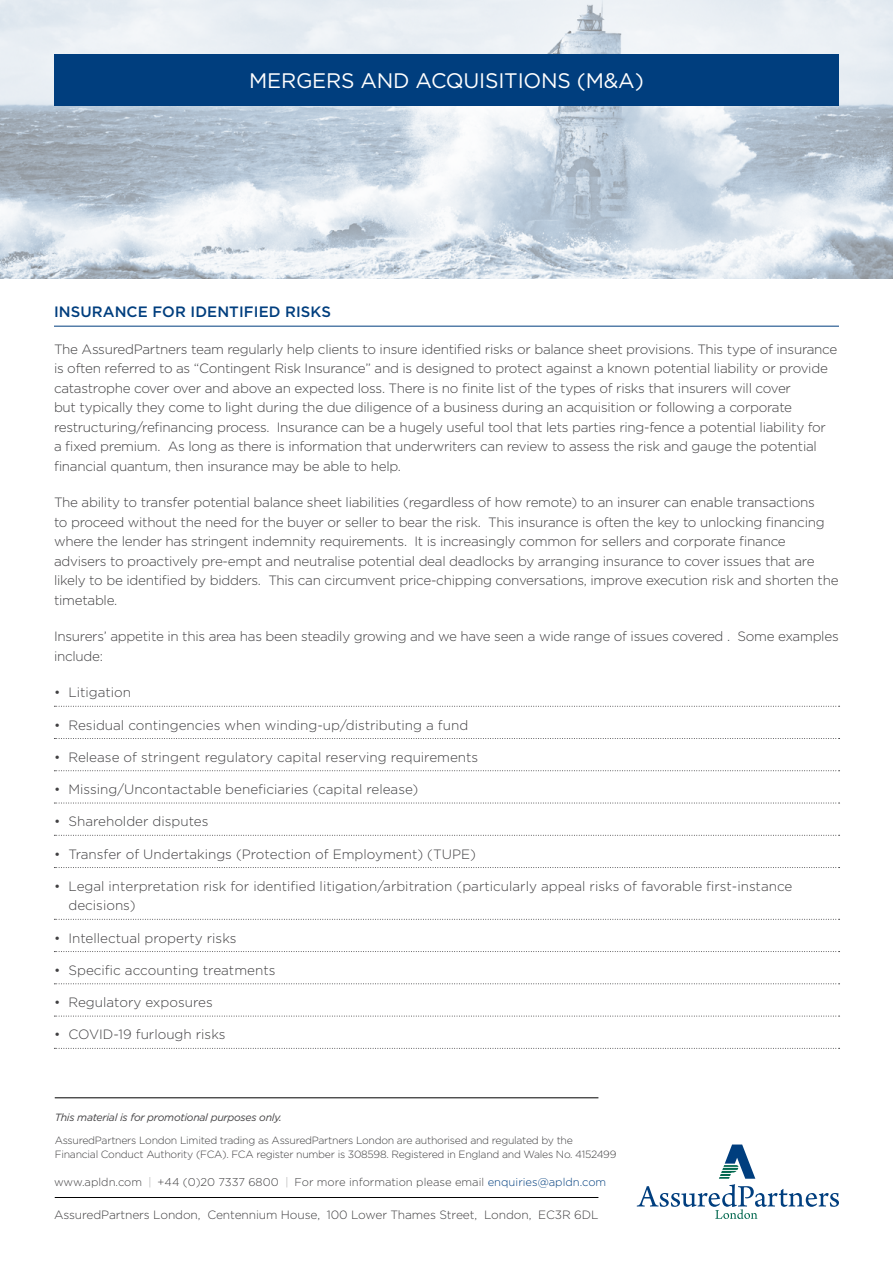
<style>
.page{position:relative;width:893px;height:1263px;background:#fff}
.page>*{position:absolute;margin:0;border:0;box-sizing:border-box;transform-origin:0 0}
.t1{font:21px "Gotham";letter-spacing:-.01em;color:#fff}
.t2{font:500 15px "Gotham";letter-spacing:.005em;color:#003e7e}
.t3{font:300 13.5px/19.5px "Gotham";letter-spacing:-.02em;color:#414042}
.t4{font:300 13.5px/19.5px "Gotham";color:#414042}
.t5{font:300 12px "Gotham";letter-spacing:-.01em;color:#414042}
.t6{font:300 11.25px "Gotham";color:#414042}
.t7{font:300 10.5px/13.5px "Gotham";letter-spacing:-.025em;color:#414042}
.t8{font:italic 10.5px "Gotham";letter-spacing:-.025em;color:#414042}
.s1{font-weight:100}
.s2{color:#003e7e}
</style>
<div class="page">
<img style="left:0;top:0;width:893px;height:279px">
<div style="left:54px;top:54px;width:785px;height:52px;background:#003e7e"></div>
<hr style="left:55px;top:1197px;width:543px;height:1px;background:#000">
<hr style="left:55px;top:1097px;width:543px;height:1px;background:#000">
<svg style="left:637px;top:1144px;width:202px;height:75px"></svg>
<hr style="left:54px;top:326px;width:785px;height:1px;background:#003e7e">
<svg style="left:54px;top:706px;width:786px;height:1px"></svg>
<svg style="left:54px;top:738px;width:786px;height:1px"></svg>
<svg style="left:54px;top:770px;width:786px;height:1px"></svg>
<svg style="left:54px;top:803px;width:786px;height:1px"></svg>
<svg style="left:54px;top:835px;width:786px;height:1px"></svg>
<svg style="left:54px;top:867px;width:786px;height:1px"></svg>
<svg style="left:54px;top:919px;width:786px;height:1px"></svg>
<svg style="left:54px;top:951px;width:786px;height:1px"></svg>
<svg style="left:54px;top:983px;width:786px;height:1px"></svg>
<svg style="left:54px;top:1016px;width:786px;height:1px"></svg>
<svg style="left:54px;top:1048px;width:786px;height:1px"></svg>
<h1 class="t1" style="left:249px;top:67px;width:396px">MERGERS AND ACQUISITIONS (M&amp;A)</h1>
<p class="t2" style="left:54px;top:302px;width:279px">INSURANCE FOR IDENTIFIED RISKS</p>
<p class="t3" style="left:54px;top:339px;width:785px">The AssuredPartners team regularly help clients to insure identified risks or balance sheet provisions. This type of insurance is often referred to as “Contingent Risk Insurance” and is designed to protect against a known potential liability or provide catastrophe cover over and above an expected loss. There is no finite list of the types of risks that insurers will cover<br>but typically they come to light during the due diligence of a business during an acquisition or following a corporate restructuring/refinancing process. Insurance can be a hugely useful tool that lets parties ring-fence a potential liability for<br>a fixed premium. As long as there is information that underwriters can review to assess the risk and gauge the potential financial quantum, then insurance may be able to help.</p>
<p class="t3" style="left:54px;top:492px;width:786px">The ability to transfer potential balance sheet liabilities (regardless of how remote) to an insurer can enable transactions<br>to proceed without the need for the buyer or seller to bear the risk. This insurance is often the key to unlocking financing where the lender has stringent indemnity requirements. It is increasingly common for sellers and corporate finance advisers to proactively pre-empt and neutralise potential deal deadlocks by arranging insurance to cover issues that are likely to be identified by bidders. This can circumvent price-chipping conversations, improve execution risk and shorten the timetable.</p>
<p class="t3" style="left:54px;top:626px;width:786px">Insurers’ appetite in this area has been steadily growing and we have seen a wide range of issues covered . Some examples include:</p>
<p class="t4" style="left:54px;top:682px;width:79px">• Litigation</p>
<p class="t4" style="left:54px;top:715px;width:416px">• Residual contingencies when winding-up/distributing a fund</p>
<p class="t4" style="left:54px;top:747px;width:426px">• Release of stringent regulatory capital reserving requirements</p>
<p class="t4" style="left:54px;top:779px;width:366px">• Missing/Uncontactable beneficiaries (capital release)</p>
<p class="t4" style="left:54px;top:811px;width:156px">• Shareholder disputes</p>
<p class="t4" style="left:54px;top:844px;width:423px">• Transfer of Undertakings (Protection of Employment) (TUPE)</p>
<p class="t4" style="left:68px;top:876px;width:725px;text-indent:-14px">• Legal interpretation risk for identified litigation/arbitration (particularly appeal risks of favorable first-instance decisions)</p>
<p class="t4" style="left:54px;top:928px;width:184px">• Intellectual property risks</p>
<p class="t4" style="left:54px;top:960px;width:223px">• Specific accounting treatments</p>
<p class="t4" style="left:54px;top:992px;width:160px">• Regulatory exposures</p>
<p class="t4" style="left:54px;top:1024px;width:173px">• COVID-19 furlough risks</p>
<p class="t8" style="left:55px;top:1111px;width:229px">This material is for promotional purposes only.</p>
<p class="t7" style="left:55px;top:1133px;width:563px">AssuredPartners London Limited trading as AssuredPartners London are authorised and regulated by the<br>Financial Conduct Authority (FCA). FCA register number is 308598. Registered in England and Wales No. 4152499</p>
<p class="t6" style="left:54px;top:1175px;width:554px">www.apldn.com <span class="s1">|</span> +44 (0)20 7337 6800 <span class="s1">|</span> For more information please email <span class="s2">enquiries@apldn.com</span></p>
<p class="t5" style="left:54px;top:1207px;width:546px">AssuredPartners London, Centennium House, 100 Lower Thames Street, London, EC3R 6DL</p>
</div>
